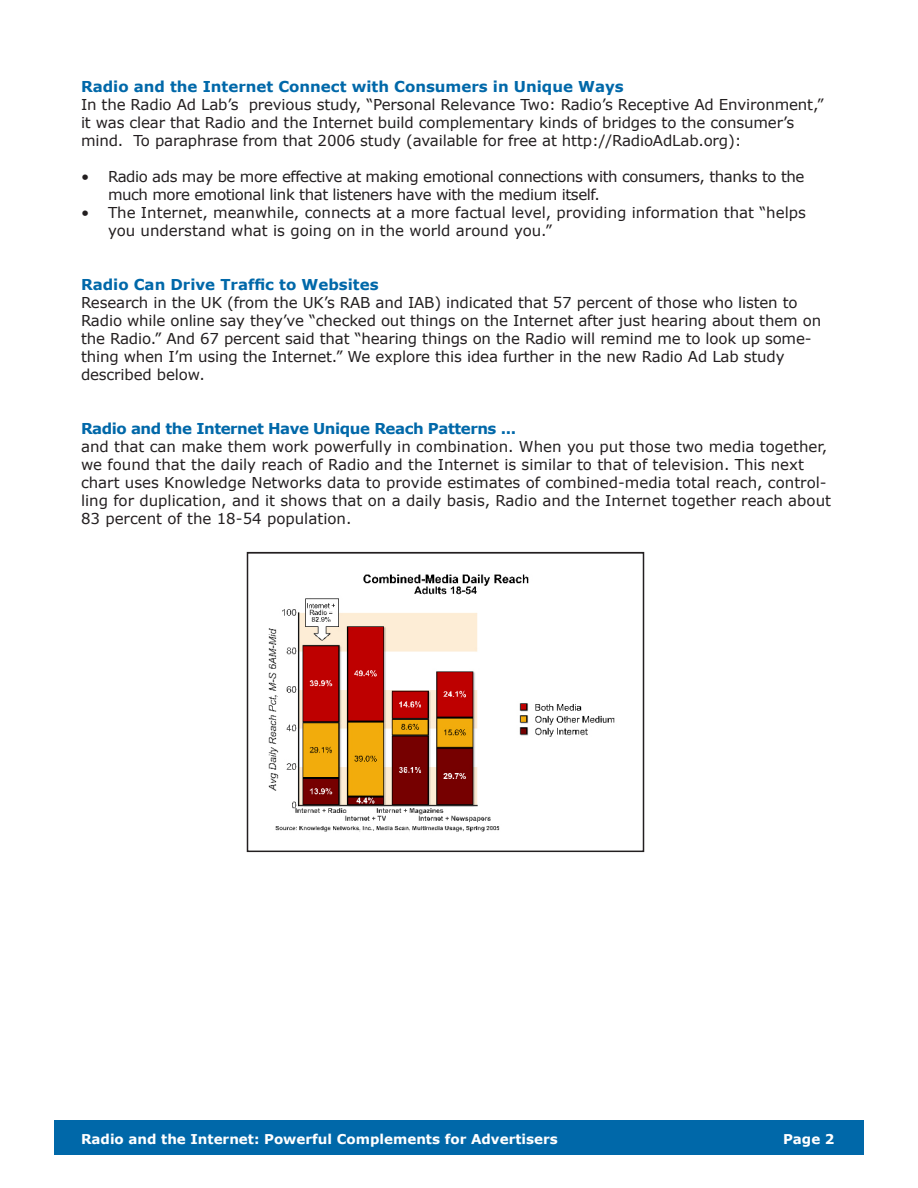
<style>
.page{position:relative;width:918px;height:1188px;background:#fff}
.page>*{position:absolute;margin:0;border:0;box-sizing:border-box;transform-origin:0 0}
.t1{font:15px/18px "Verdana";letter-spacing:-.01em;color:#231f20}
.t2{font:15px/18px "Verdana";letter-spacing:-.03em;color:#231f20}
.t3{font:700 15px "Verdana";color:#0068a9}
.t4{font:700 15px "Verdana";letter-spacing:-.03em;color:#0068a9}
.t5{font:700 13.5px "Verdana";color:#fff}
</style>
<div class="page">
<div style="left:54px;top:1120px;width:810px;height:35px;background:#0068a9"></div>
<img style="left:268px;top:574px;width:347px;height:258px">
<div style="left:247px;top:552px;width:397px;height:300px;border:2px solid #231f20"></div>
<p class="t3" style="left:81px;top:77px;width:544px">Radio and the Internet Connect with Consumers in Unique Ways</p>
<p class="t1" style="left:81px;top:96px;width:744px">In the Radio Ad Lab’s previous study, “Personal Relevance Two: Radio’s Receptive Ad Environment,” it was clear that Radio and the Internet build complementary kinds of bridges to the consumer’s mind. To paraphrase from that 2006 study (available for free at http://RadioAdLab.org):</p>
<p class="t2" style="left:108px;top:168px;width:698px;text-indent:-27px">• Radio ads may be more effective at making emotional connections with consumers, thanks to the much more emotional link that listeners have with the medium itself.</p>
<p class="t1" style="left:108px;top:204px;width:699px;text-indent:-27px">• The Internet, meanwhile, connects at a more factual level, providing information that “helps you understand what is going on in the world around you.”</p>
<p class="t3" style="left:81px;top:275px;width:299px">Radio Can Drive Traffic to Websites</p>
<p class="t1" style="left:81px;top:294px;width:742px">Research in the UK (from the UK’s RAB and IAB) indicated that 57 percent of those who listen to Radio while online say they’ve “checked out things on the Internet after just hearing about them on the Radio.” And 67 percent said that “hearing things on the Radio will remind me to look up some&shy;thing when I’m using the Internet.” We explore this idea further in the new Radio Ad Lab study described below.</p>
<p class="t4" style="left:81px;top:419px;width:437px">Radio and the Internet Have Unique Reach Patterns ...</p>
<p class="t1" style="left:81px;top:438px;width:752px">and that can make them work powerfully in combination. When you put those two media together, we found that the daily reach of Radio and the Internet is similar to that of television. This next chart uses Knowledge Networks data to provide estimates of combined-media total reach, control&shy;ling for duplication, and it shows that on a daily basis, Radio and the Internet together reach about 83 percent of the 18-54 population.</p>
<p class="t5" style="left:81px;top:1131px;width:478px">Radio and the Internet: Powerful Complements for Advertisers</p>
<p class="t5" style="left:783px;top:1131px;width:53px">Page 2</p>
</div>
